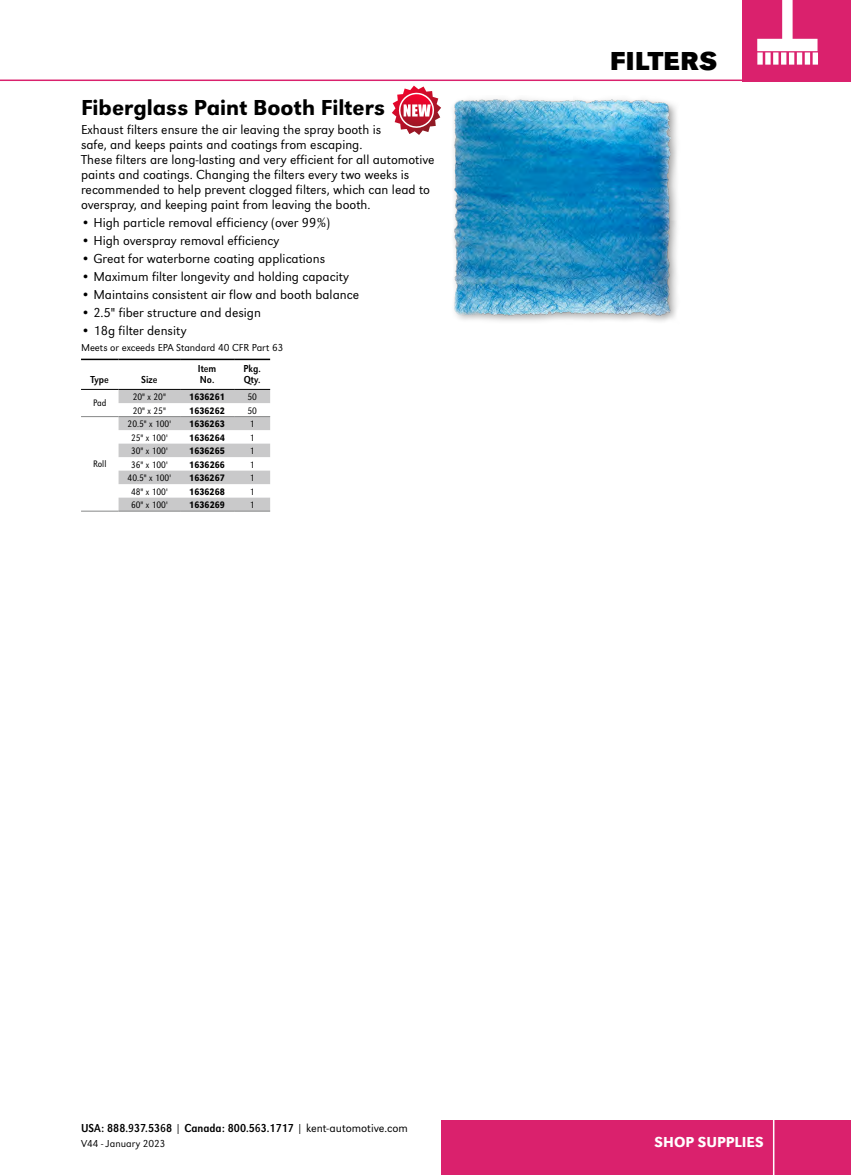
<style>
.page{position:relative;width:851px;height:1175px;background:#fff}
.page>*{position:absolute;margin:0;border:0;box-sizing:border-box;transform-origin:0 0}
.t1{font:700 27px "URW Grotesk Wid";color:#000}
.t2{font:500 22.5px "URW Grotesk";color:#000}
.t3{font:500 15px "URW Grotesk";color:#fff}
.t4{font:300 13.5px/15px "URW Grotesk";color:#000}
.t5{font:12px "URW Grotesk Ext Nar";color:#000}
.t6{font:300 10.5px "URW Grotesk";color:#000}
.t7{font:10.5px/11.2px "URW Grotesk Ext Nar";color:#000}
.t8{font:300 9.75px "URW Grotesk Ext Nar";color:#000}
.t9{font:500 9.75px "URW Grotesk Ext Nar";color:#000}
.s1{font-family:"URW Grotesk";font-weight:300}
</style>
<div class="page">
<div style="left:742px;top:0;width:108px;height:81px;background:#da216d"></div>
<svg style="left:758px;top:53px;width:13px;height:11px"></svg>
<div style="left:773px;top:52px;width:5px;height:13px;border:2px solid #fff"></div>
<div style="left:781px;top:52px;width:5px;height:13px;border:2px solid #fff"></div>
<div style="left:788px;top:52px;width:6px;height:13px;border:2px solid #fff"></div>
<div style="left:796px;top:52px;width:6px;height:13px;border:2px solid #fff"></div>
<div style="left:804px;top:52px;width:6px;height:13px;border:2px solid #fff"></div>
<div style="left:812px;top:52px;width:6px;height:13px;border:2px solid #fff"></div>
<div style="left:758px;top:40px;width:58px;height:10px;background:#fff"></div>
<div style="left:757px;top:39px;width:60px;height:12px;border:2px solid #fff"></div>
<svg style="left:782px;top:0;width:10px;height:42px"></svg>
<hr style="left:0;top:80px;width:850px;height:1px;background:#da216d">
<div style="left:441px;top:1120px;width:409px;height:54px;background:#da216d"></div>
<hr style="left:772px;top:1119px;width:2px;height:55px;background:#fff">
<svg style="left:118px;top:390px;width:152px;height:121px"></svg>
<hr style="left:180px;top:389px;width:54px;height:1px;background:#000">
<hr style="left:234px;top:389px;width:36px;height:1px;background:#000">
<hr style="left:180px;top:358px;width:54px;height:2px;background:#000">
<hr style="left:234px;top:358px;width:36px;height:2px;background:#000">
<hr style="left:81px;top:358px;width:37px;height:2px;background:#000">
<hr style="left:118px;top:358px;width:62px;height:2px;background:#000">
<hr style="left:81px;top:389px;width:37px;height:1px;background:#000">
<hr style="left:118px;top:389px;width:62px;height:1px;background:#000">
<hr style="left:81px;top:416px;width:37px;height:1px;background:#868787">
<hr style="left:118px;top:416px;width:62px;height:1px;background:#868787">
<hr style="left:180px;top:416px;width:54px;height:1px;background:#868787">
<hr style="left:234px;top:416px;width:36px;height:1px;background:#868787">
<hr style="left:81px;top:511px;width:37px;height:1px;background:#868787">
<hr style="left:118px;top:511px;width:62px;height:1px;background:#868787">
<hr style="left:180px;top:511px;width:54px;height:1px;background:#868787">
<hr style="left:234px;top:511px;width:36px;height:1px;background:#868787">
<div style="left:450px;top:95px;width:231px;height:230px;background:#000;opacity:.4"></div>
<img style="left:454px;top:99px;width:216px;height:216px">
<svg style="left:392px;top:86px;width:49px;height:49px"></svg>
<h2 class="t2" style="left:81px;top:94px;width:305px">Fiberglass Paint Booth Filters</h2>
<p class="t4" style="left:81px;top:122px;width:355px">Exhaust filters ensure the air leaving the spray booth is<br>safe, and keeps paints and coatings from escaping.<br>These filters are long-lasting and very efficient for all automotive paints and coatings. Changing the filters every two weeks is recommended to help prevent clogged filters, which can lead to overspray, and keeping paint from leaving the booth.</p>
<p class="t4" style="left:81px;top:215px;width:251px">• High particle removal efficiency (over 99%)</p>
<p class="t4" style="left:81px;top:233px;width:200px">• High overspray removal efficiency</p>
<p class="t4" style="left:81px;top:251px;width:246px">• Great for waterborne coating applications</p>
<p class="t4" style="left:81px;top:269px;width:269px">• Maximum filter longevity and holding capacity</p>
<p class="t4" style="left:81px;top:287px;width:279px">• Maintains consistent air flow and booth balance</p>
<p class="t4" style="left:81px;top:305px;width:181px">• 2.5" fiber structure and design</p>
<p class="t4" style="left:81px;top:323px;width:107px">• 18g filter density</p>
<p class="t6" style="left:81px;top:341px;width:204px">Meets or exceeds EPA Standard 40 CFR Part 63</p>
<p class="t7" style="left:91px;top:374px;width:20px">Type</p>
<p class="t7" style="left:141px;top:374px;width:18px">Size</p>
<p class="t7" style="left:198px;top:363px;width:20px">Item<br>No.</p>
<p class="t7" style="left:243px;top:363px;width:19px">Pkg.<br>Qty.</p>
<p class="t8" style="left:93px;top:397px;width:15px">Pad</p>
<p class="t8" style="left:133px;top:391px;width:35px">20" x 20"</p>
<p class="t9" style="left:189px;top:391px;width:37px">1636261</p>
<p class="t8" style="left:247px;top:391px;width:11px">50</p>
<p class="t8" style="left:133px;top:405px;width:35px">20" x 25"</p>
<p class="t9" style="left:189px;top:404px;width:37px">1636262</p>
<p class="t8" style="left:247px;top:405px;width:11px">50</p>
<p class="t8" style="left:93px;top:457px;width:15px">Roll</p>
<p class="t8" style="left:128px;top:418px;width:45px">20.5" x 100'</p>
<p class="t9" style="left:189px;top:418px;width:37px">1636263</p>
<p class="t8" style="left:250px;top:418px;width:6px">1</p>
<p class="t8" style="left:131px;top:432px;width:38px">25" x 100'</p>
<p class="t9" style="left:189px;top:431px;width:37px">1636264</p>
<p class="t8" style="left:250px;top:432px;width:6px">1</p>
<p class="t8" style="left:131px;top:445px;width:38px">30" x 100'</p>
<p class="t9" style="left:189px;top:445px;width:37px">1636265</p>
<p class="t8" style="left:250px;top:445px;width:6px">1</p>
<p class="t8" style="left:131px;top:459px;width:38px">36" x 100'</p>
<p class="t9" style="left:189px;top:458px;width:37px">1636266</p>
<p class="t8" style="left:250px;top:459px;width:6px">1</p>
<p class="t8" style="left:128px;top:472px;width:45px">40.5" x 100'</p>
<p class="t9" style="left:189px;top:472px;width:37px">1636267</p>
<p class="t8" style="left:250px;top:472px;width:6px">1</p>
<p class="t8" style="left:131px;top:486px;width:38px">48" x 100'</p>
<p class="t9" style="left:189px;top:485px;width:37px">1636268</p>
<p class="t8" style="left:250px;top:486px;width:6px">1</p>
<p class="t8" style="left:131px;top:499px;width:38px">60" x 100'</p>
<p class="t9" style="left:189px;top:499px;width:37px">1636269</p>
<p class="t8" style="left:250px;top:499px;width:6px">1</p>
<h1 class="t1" style="left:610px;top:45px;width:109px">FILTERS</h1>
<p class="t5" style="left:81px;top:1121px;width:328px">USA: 888.937.5368 | Canada: 800.563.1717 | <span class="s1">kent-automotive.com</span></p>
<p class="t6" style="left:81px;top:1137px;width:86px">V44 - January 2023</p>
<p class="t3" style="left:654px;top:1133px;width:111px">SHOP SUPPLIES</p>
</div>
